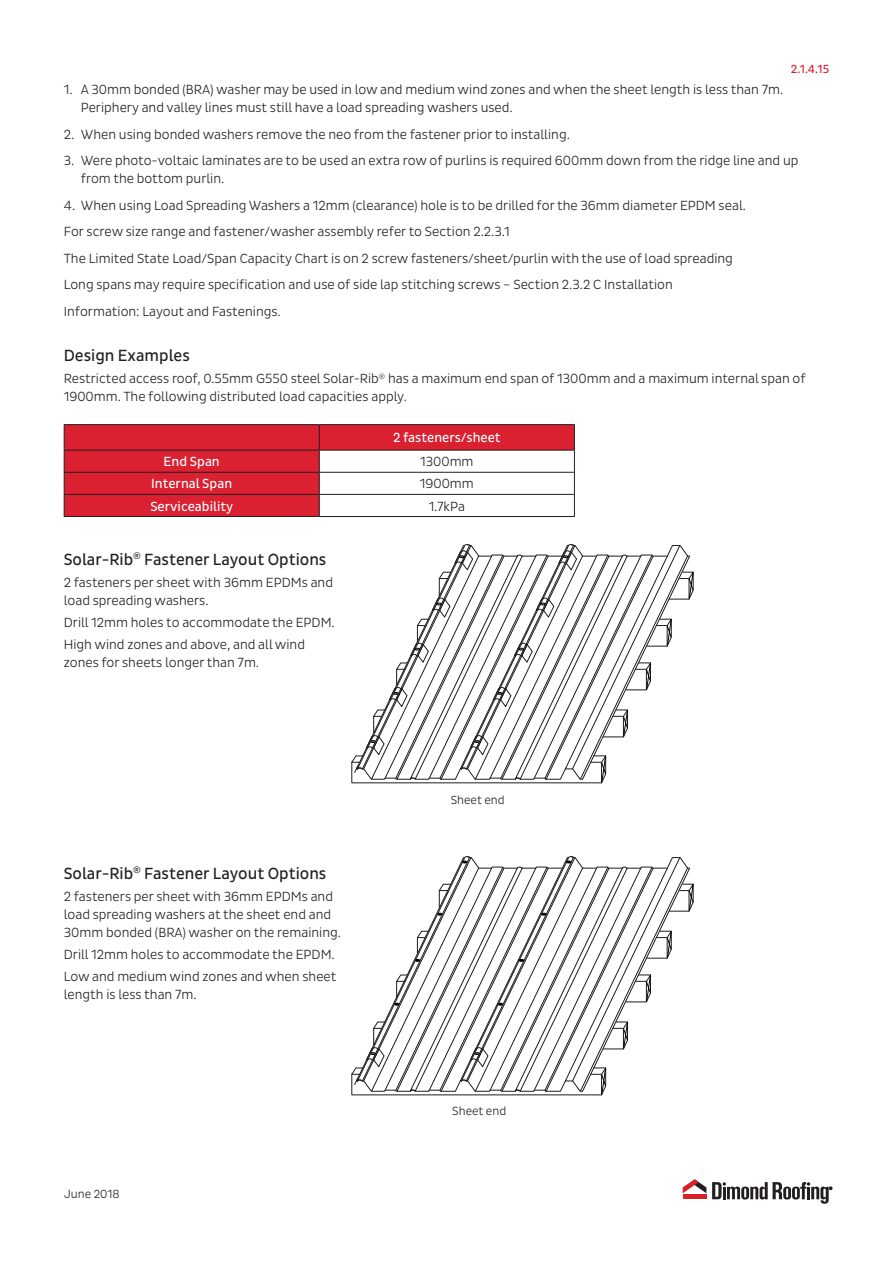
<style>
.page{position:relative;width:893px;height:1263px;background:#fff}
.page>*{position:absolute;margin:0;border:0;box-sizing:border-box;transform-origin:0 0}
.Body_Paragraph{font:16.5px "Pluto Sans Cond";color:#231f20}
.Subheading{font:16.5px "Pluto Sans Cond";color:#231f20}
.Body_Paragraph-2{font:300 13.5px/18px "Pluto Sans Cond";color:#231f20}
.Body_Paragraph-3{font:13.5px "Pluto Sans Cond";color:#fff}
.t1{font:300 12px "Pluto Sans Cond";color:#231f20}
.t2{font:12px "Pluto Sans Cond";color:#da2031}
</style>
<div class="page">
<svg style="left:683px;top:1179px;width:23px;height:14px"></svg>
<div style="left:683px;top:1194px;width:23px;height:5px;background:#da2128"></div>
<svg style="left:712px;top:1182px;width:120px;height:22px"></svg>
<svg style="left:65px;top:425px;width:509px;height:91px;fill:#da2031"></svg>
<hr style="left:64px;top:424px;width:255px;height:1px;background:#231f20">
<hr style="left:319px;top:424px;width:256px;height:1px;background:#231f20">
<hr style="left:64px;top:450px;width:255px;height:1px;background:#231f20">
<hr style="left:319px;top:450px;width:256px;height:1px;background:#231f20">
<hr style="left:64px;top:472px;width:255px;height:1px;background:#231f20">
<hr style="left:319px;top:472px;width:256px;height:1px;background:#231f20">
<hr style="left:64px;top:494px;width:255px;height:1px;background:#231f20">
<svg style="left:64px;top:425px;width:1px;height:91px"></svg>
<hr style="left:319px;top:494px;width:256px;height:1px;background:#231f20">
<svg style="left:319px;top:425px;width:1px;height:91px"></svg>
<svg style="left:574px;top:425px;width:1px;height:91px"></svg>
<hr style="left:64px;top:516px;width:255px;height:1px;background:#231f20">
<hr style="left:319px;top:516px;width:256px;height:1px;background:#231f20">
<svg style="left:351px;top:856px;width:343px;height:239px"></svg>
<svg style="left:351px;top:544px;width:343px;height:239px"></svg>
<p class="t2" style="left:791px;top:62px;width:40px">2.1.4.15</p>
<p class="Body_Paragraph-2" style="left:81px;top:81px;width:704px;text-indent:-17px">1. A 30mm bonded (BRA) washer may be used in low and medium wind zones and when the sheet length is less than 7m.<br>Periphery and valley lines must still have a load spreading washers used.</p>
<p class="Body_Paragraph-2" style="left:64px;top:125px;width:508px">2. When using bonded washers remove the neo from the fastener prior to installing.</p>
<p class="Body_Paragraph-2" style="left:81px;top:152px;width:719px;text-indent:-17px">3. Were photo-voltaic laminates are to be used an extra row of purlins is required 600mm down from the ridge line and up from the bottom purlin.</p>
<p class="Body_Paragraph-2" style="left:64px;top:196px;width:684px">4. When using Load Spreading Washers a 12mm (clearance) hole is to be drilled for the 36mm diameter EPDM seal.</p>
<p class="Body_Paragraph-2" style="left:64px;top:223px;width:448px">For screw size range and fastener/washer assembly refer to Section 2.2.3.1</p>
<p class="Body_Paragraph-2" style="left:64px;top:249px;width:671px">The Limited State Load/Span Capacity Chart is on 2 screw fasteners/sheet/purlin with the use of load spreading</p>
<p class="Body_Paragraph-2" style="left:64px;top:276px;width:611px">Long spans may require specification and use of side lap stitching screws – Section 2.3.2 C Installation</p>
<p class="Body_Paragraph-2" style="left:64px;top:302px;width:219px">Information: Layout and Fastenings.</p>
<p class="Subheading" style="left:64px;top:346px;width:128px">Design Examples</p>
<p class="Body_Paragraph-2" style="left:64px;top:370px;width:743px">Restricted access roof, 0.55mm G550 steel Solar-Rib<sup>®</sup> has a maximum end span of 1300mm and a maximum internal span of<br>1900mm. The following distributed load capacities apply.</p>
<p class="Body_Paragraph-3" style="left:393px;top:430px;width:109px">2 fasteners/sheet</p>
<p class="Body_Paragraph-3" style="left:164px;top:454px;width:58px">End Span</p>
<p class="Body_Paragraph-2" style="left:420px;top:453px;width:55px">1300mm</p>
<p class="Body_Paragraph-3" style="left:151px;top:476px;width:82px">Internal Span</p>
<p class="Body_Paragraph-2" style="left:420px;top:475px;width:56px">1900mm</p>
<p class="Body_Paragraph-3" style="left:150px;top:498px;width:85px">Serviceability</p>
<p class="Body_Paragraph-2" style="left:429px;top:497px;width:38px">1.7kPa</p>
<p class="Body_Paragraph" style="left:64px;top:550px;width:264px">Solar-Rib<sup>®</sup> Fastener Layout Options</p>
<p class="Body_Paragraph-2" style="left:64px;top:573px;width:271px">2 fasteners per sheet with 36mm EPDMs and load spreading washers.</p>
<p class="Body_Paragraph-2" style="left:64px;top:614px;width:272px">Drill 12mm holes to accommodate the EPDM.</p>
<p class="Body_Paragraph-2" style="left:64px;top:636px;width:243px">High wind zones and above, and all wind zones for sheets longer than 7m.</p>
<p class="Body_Paragraph" style="left:64px;top:864px;width:264px">Solar-Rib<sup>®</sup> Fastener Layout Options</p>
<p class="Body_Paragraph-2" style="left:64px;top:887px;width:279px">2 fasteners per sheet with 36mm EPDMs and load spreading washers at the sheet end and<br>30mm bonded (BRA) washer on the remaining.</p>
<p class="Body_Paragraph-2" style="left:64px;top:946px;width:272px">Drill 12mm holes to accommodate the EPDM.</p>
<p class="Body_Paragraph-2" style="left:64px;top:968px;width:274px">Low and medium wind zones and when sheet length is less than 7m.</p>
<p class="t1" style="left:64px;top:1187px;width:57px">June 2018</p>
<p class="t1" style="left:451px;top:793px;width:55px">Sheet end</p>
<p class="t1" style="left:452px;top:1104px;width:55px">Sheet end</p>
</div>
